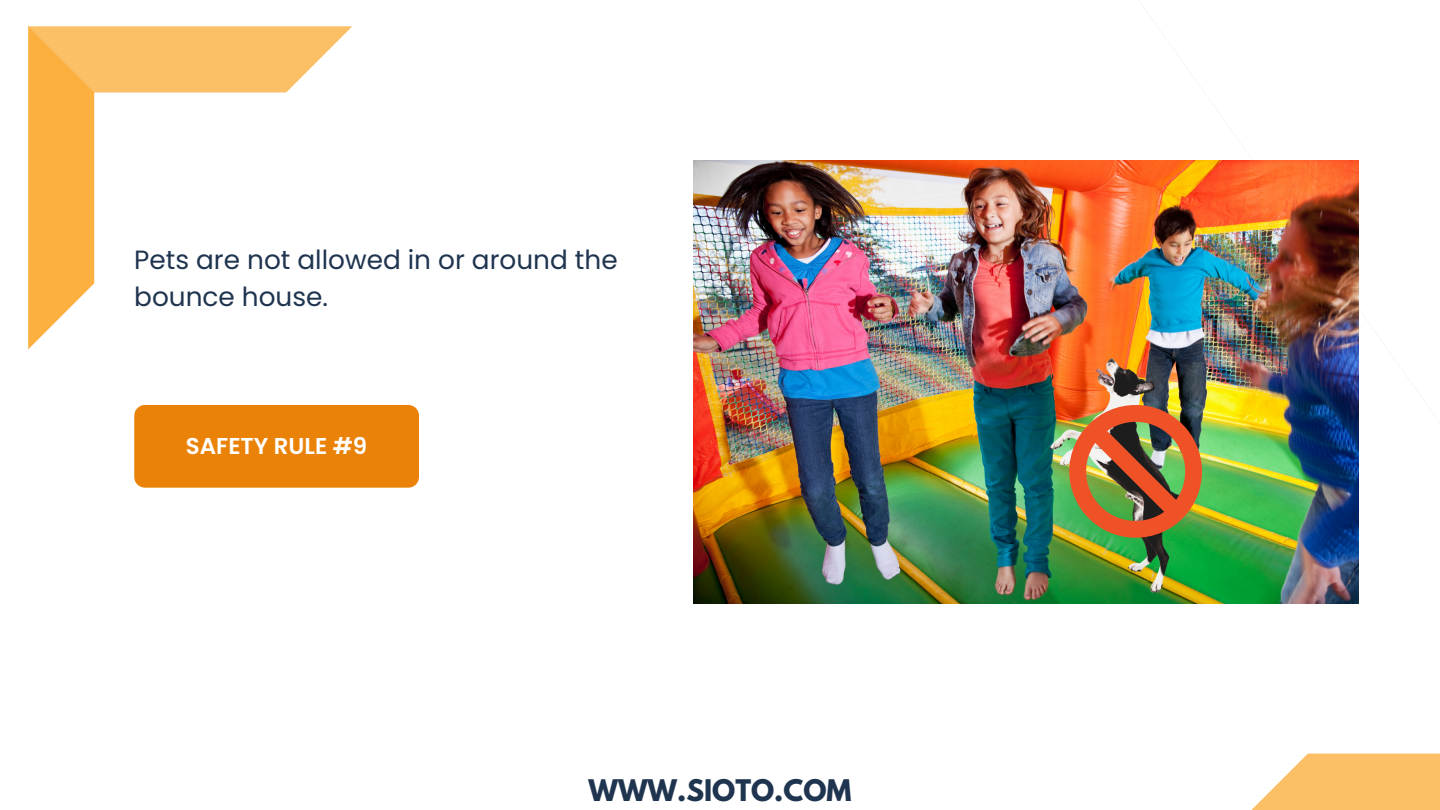
<style>
.page{position:relative;width:1440px;height:810px;background:#fff}
.page>*{position:absolute;margin:0;border:0;box-sizing:border-box;transform-origin:0 0}
.t1{font:700 26.4px "League Spartan";color:#1f344f}
.t2{font:26.3px/36.8px "Poppins";color:#1f344f}
.t3{font:600 22.9px "Poppins";color:#fff}
</style>
<div class="page">
<div style="left:134px;top:405px;width:285px;height:82px;background:#eb8208;border-radius:11px"></div>
<svg style="left:28px;top:25px;width:259px;height:324px"></svg>
<svg style="left:28px;top:26px;width:324px;height:66px"></svg>
<svg style="left:1251px;top:754px;width:189px;height:56px"></svg>
<img style="left:694px;top:161px;width:665px;height:443px">
<img style="left:949px;top:282px;width:293px;height:322px">
<img style="left:1069px;top:405px;width:133px;height:133px">
<p class="t2" style="left:134px;top:242px;width:485px">Pets are not allowed in or around the bounce house.</p>
<p class="t3" style="left:186px;top:430px;width:183px">SAFETY RULE #9</p>
<p class="t1" style="left:589px;top:777px;width:264px">WWW.SIOTO.COM</p>
</div>
